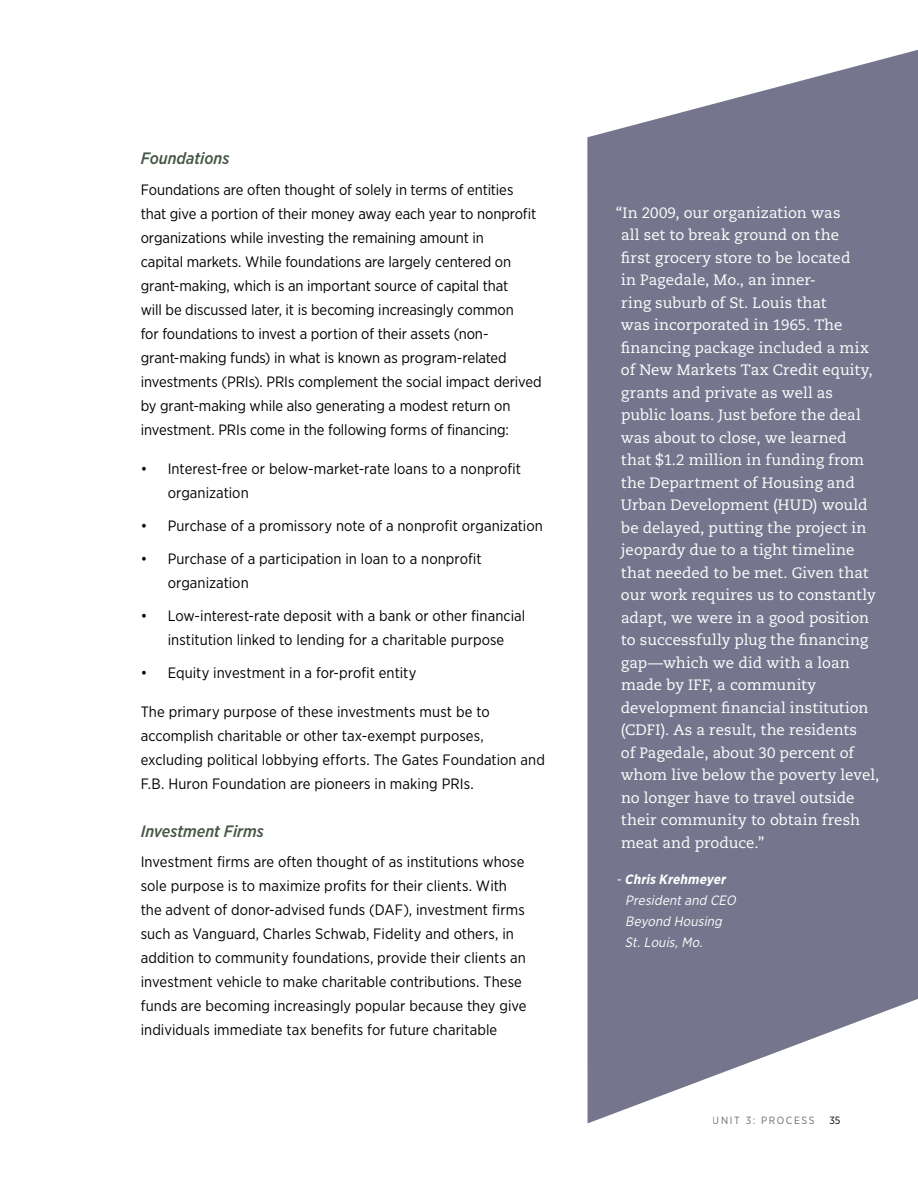
<style>
.page{position:relative;width:918px;height:1188px;background:#fff}
.page>*{position:absolute;margin:0;border:0;box-sizing:border-box;transform-origin:0 0}
.t1{font:italic 500 16.5px "Gotham Narrow";color:#475946}
.t2{font:15px/24px "Gotham Narrow";color:#000}
.t3{font:15px/22.5px "Caecilia LT Std";color:#fff}
.t4{font:italic 13.5px/21px "Gotham Narrow";color:#fff}
.t5{font:10.5px "Gotham Narrow";letter-spacing:.15em;color:#6d6e71}
.t6{font:10.5px "Gotham Narrow";color:#000}
.s1{font-weight:700}
</style>
<div class="page">
<svg style="left:587px;top:50px;width:331px;height:1073px;background:#828398"></svg>
<p class="t1" style="left:141px;top:148px;width:90px">Foundations</p>
<p class="t2" style="left:141px;top:177px;width:403px">Foundations are often thought of solely in terms of entities that give a portion of their money away each year to nonprofit organizations while investing the remaining amount in<br>capital markets. While foundations are largely centered on grant-making, which is an important source of capital that<br>will be discussed later, it is becoming increasingly common<br>for foundations to invest a portion of their assets (non&shy;grant-making funds) in what is known as program-related investments (PRIs). PRIs complement the social impact derived by grant-making while also generating a modest return on investment. PRIs come in the following forms of financing:</p>
<p class="t2" style="left:168px;top:456px;width:355px;text-indent:-27px">• Interest-free or below-market-rate loans to a nonprofit organization</p>
<p class="t2" style="left:141px;top:513px;width:404px">• Purchase of a promissory note of a nonprofit organization</p>
<p class="t2" style="left:168px;top:546px;width:315px;text-indent:-27px">• Purchase of a participation in loan to a nonprofit organization</p>
<p class="t2" style="left:141px;top:603px;width:386px;text-align:center">• Low-interest-rate deposit with a bank or other financial institution linked to lending for a charitable purpose</p>
<p class="t2" style="left:141px;top:660px;width:277px">• Equity investment in a for-profit entity</p>
<p class="t2" style="left:141px;top:699px;width:406px">The primary purpose of these investments must be to accomplish charitable or other tax-exempt purposes, excluding political lobbying efforts. The Gates Foundation and F.B. Huron Foundation are pioneers in making PRIs.</p>
<p class="t1" style="left:141px;top:820px;width:125px">Investment Firms</p>
<p class="t2" style="left:141px;top:850px;width:387px">Investment firms are often thought of as institutions whose sole purpose is to maximize profits for their clients. With the advent of donor-advised funds (DAF), investment firms such as Vanguard, Charles Schwab, Fidelity and others, in addition to community foundations, provide their clients an investment vehicle to make charitable contributions. These funds are becoming increasingly popular because they give individuals immediate tax benefits for future charitable</p>
<p class="t3" style="left:621px;top:201px;width:260px;text-indent:-5px">“In 2009, our organization was<br>all set to break ground on the<br>first grocery store to be located<br>in Pagedale, Mo., an inner-<br>ring suburb of St. Louis that<br>was incorporated in 1965. The financing package included a mix of New Markets Tax Credit equity, grants and private as well as public loans. Just before the deal was about to close, we learned that $1.2 million in funding from the Department of Housing and<br>Urban Development (HUD) would be delayed, putting the project in jeopardy due to a tight timeline that needed to be met. Given that our work requires us to constantly adapt, we were in a good position to successfully plug the financing gap—which we did with a loan made by IFF, a community development financial institution (CDFI). As a result, the residents<br>of Pagedale, about 30 percent of whom live below the poverty level, no longer have to travel outside their community to obtain fresh meat and produce.”</p>
<p class="t4" style="left:625px;top:868px;width:116px;text-indent:-9px">- <span class="s1">ChrisKrehmeyer<br></span>Presidentand CEO<br>Beyond Housing<br>St.Louis,Mo.</p>
<p class="t5" style="left:713px;top:1114px;width:103px">UNIT 3: PROCESS</p>
<p class="t6" style="left:830px;top:1114px;width:12px">35</p>
</div>
